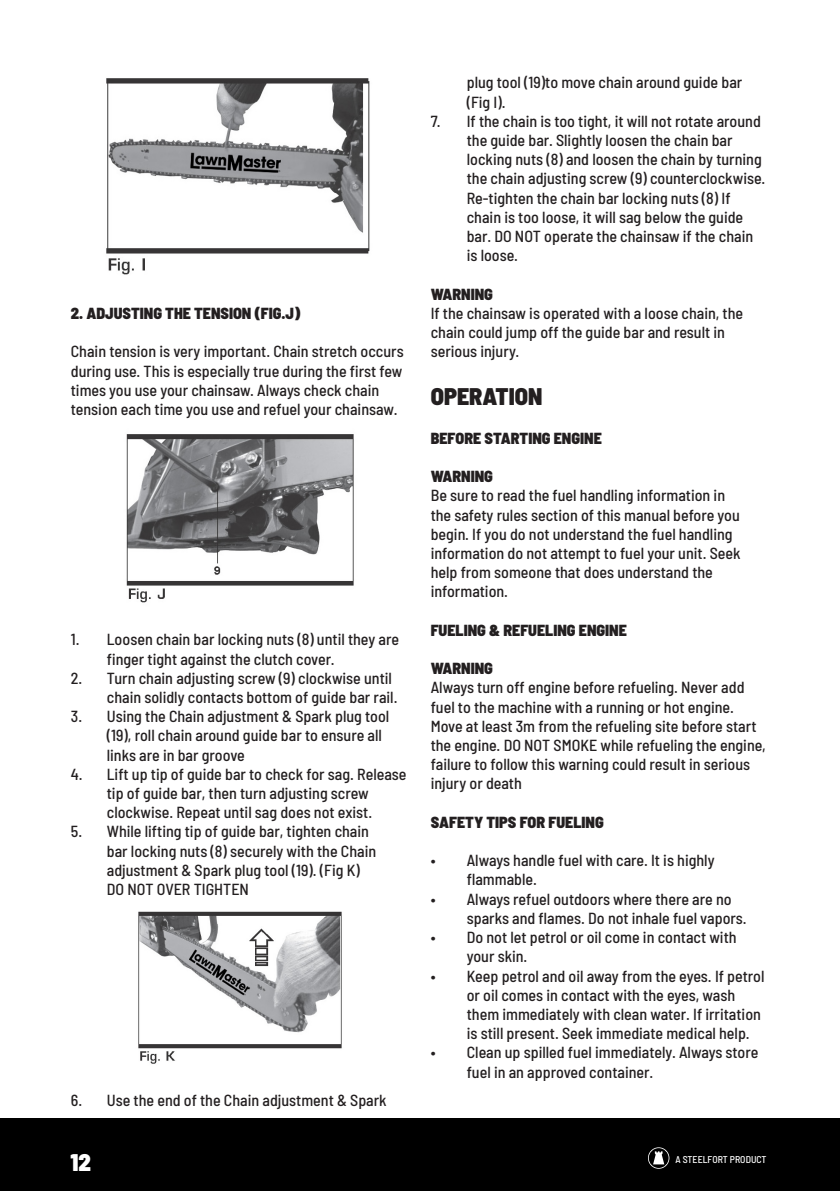
<style>
.page{position:relative;width:840px;height:1191px;background:#fff}
.page>*{position:absolute;margin:0;border:0;box-sizing:border-box;transform-origin:0 0}
.t1{font:900 semi-condensed 24px "Barlow";color:#231f20}
.t2{font:900 semi-condensed 24px "Barlow";color:#fff}
.t3{font:500 semi-condensed 16px/19.2px "Barlow";color:#231f20}
.t4{font:900 semi-condensed 16px "Barlow";color:#231f20}
.t5{font:500 semi-condensed 9.8px "Barlow";color:#fff}
</style>
<div class="page">
<div style="left:0;top:1119px;width:839px;height:72px;background:#000"></div>
<svg style="left:648px;top:1147px;width:21px;height:21px"></svg>
<img style="left:106px;top:78px;width:264px;height:197px">
<img style="left:126px;top:434px;width:228px;height:169px">
<img style="left:138px;top:911px;width:204px;height:153px">
<p class="t4" style="left:71px;top:301px;width:231px">2. ADJUSTING THE TENSION (FIG.J)</p>
<p class="t3" style="left:71px;top:341px;width:334px">Chain tension is very important. Chain stretch occurs</p>
<p class="t3" style="left:71px;top:360px;width:333px">during use. This is especially true during the first few times you use your chainsaw. Always check chain tension each time you use and refuel your chainsaw.</p>
<p class="t3" style="left:107px;top:629px;width:293px;text-indent:-36px">1. Loosen chain bar locking nuts (8) until they are finger tight against the clutch cover.</p>
<p class="t3" style="left:107px;top:667px;width:292px;text-indent:-36px">2. Turn chain adjusting screw (9) clockwise until chain solidly contacts bottom of guide bar rail.</p>
<p class="t3" style="left:107px;top:705px;width:284px;text-indent:-36px">3. Using the Chain adjustment &amp; Spark plug tool (19), roll chain around guide bar to ensure all links are in bar groove</p>
<p class="t3" style="left:71px;top:763px;width:337px;text-align:center">4. Lift up tip of guide bar to check for sag. Release tip of guide bar, then turn adjusting screw<br>clockwise. Repeat until sag does not exist.</p>
<p class="t3" style="left:107px;top:821px;width:271px;text-indent:-36px">5. While lifting tip of guide bar, tighten chain bar locking nuts (8) securely with the Chain adjustment &amp; Spark plug tool (19). (Fig K)<br>DO NOT OVER TIGHTEN</p>
<p class="t3" style="left:71px;top:1089px;width:317px">6. Use the end of the Chain adjustment &amp; Spark</p>
<h1 class="t2" style="left:70px;top:1144px;width:22px">12</h1>
<p class="t3" style="left:466px;top:72px;width:277px">plug tool (19)to move chain around guide bar (Fig I).</p>
<p class="t3" style="left:466px;top:110px;width:300px;text-indent:-36px">7. If the chain is too tight, it will not rotate around the guide bar. Slightly loosen the chain bar locking nuts (8) and loosen the chain by turning the chain adjusting screw (9) counterclockwise.<br>Re-tighten the chain bar locking nuts (8) If chain is too loose, it will sag below the guide bar. DO NOT operate the chainsaw if the chain is loose.</p>
<p class="t4" style="left:430px;top:282px;width:64px">WARNING</p>
<p class="t3" style="left:430px;top:302px;width:314px">If the chainsaw is operated with a loose chain, the chain could jump off the guide bar and result in serious injury.</p>
<p class="t1" style="left:430px;top:379px;width:113px">OPERATION</p>
<p class="t4" style="left:430px;top:426px;width:172px">BEFORE STARTING ENGINE</p>
<p class="t4" style="left:430px;top:465px;width:64px">WARNING</p>
<p class="t3" style="left:430px;top:485px;width:311px">Be sure to read the fuel handling information in the safety rules section of this manual before you begin. If you do not understand the fuel handling information do not attempt to fuel your unit. Seek help from someone that does understand the information.</p>
<p class="t4" style="left:430px;top:618px;width:197px">FUELING &amp; REFUELING ENGINE</p>
<p class="t4" style="left:430px;top:657px;width:64px">WARNING</p>
<p class="t3" style="left:430px;top:677px;width:336px">Always turn off engine before refueling. Never add fuel to the machine with a running or hot engine.<br>Move at least 3m from the refueling site before start the engine. DO NOT SMOKE while refueling the engine, failure to follow this warning could result in serious injury or death</p>
<p class="t4" style="left:430px;top:810px;width:174px">SAFETY TIPS FOR FUELING</p>
<p class="t3" style="left:466px;top:849px;width:249px;text-indent:-36px">• Always handle fuel with care. It is highly flammable.</p>
<p class="t3" style="left:466px;top:888px;width:281px;text-indent:-36px">• Always refuel outdoors where there are no sparks and flames. Do not inhale fuel vapors.</p>
<p class="t3" style="left:466px;top:926px;width:271px;text-indent:-36px">• Do not let petrol or oil come in contact with your skin.</p>
<p class="t3" style="left:466px;top:965px;width:299px;text-indent:-36px">• Keep petrol and oil away from the eyes. If petrol or oil comes in contact with the eyes, wash them immediately with clean water. If irritation is still present. Seek immediate medical help.</p>
<p class="t3" style="left:466px;top:1041px;width:293px;text-indent:-36px">• Clean up spilled fuel immediately. Always store fuel in an approved container.</p>
<p class="t5" style="left:675px;top:1152px;width:92px">A STEELFORT PRODUCT</p>
</div>
